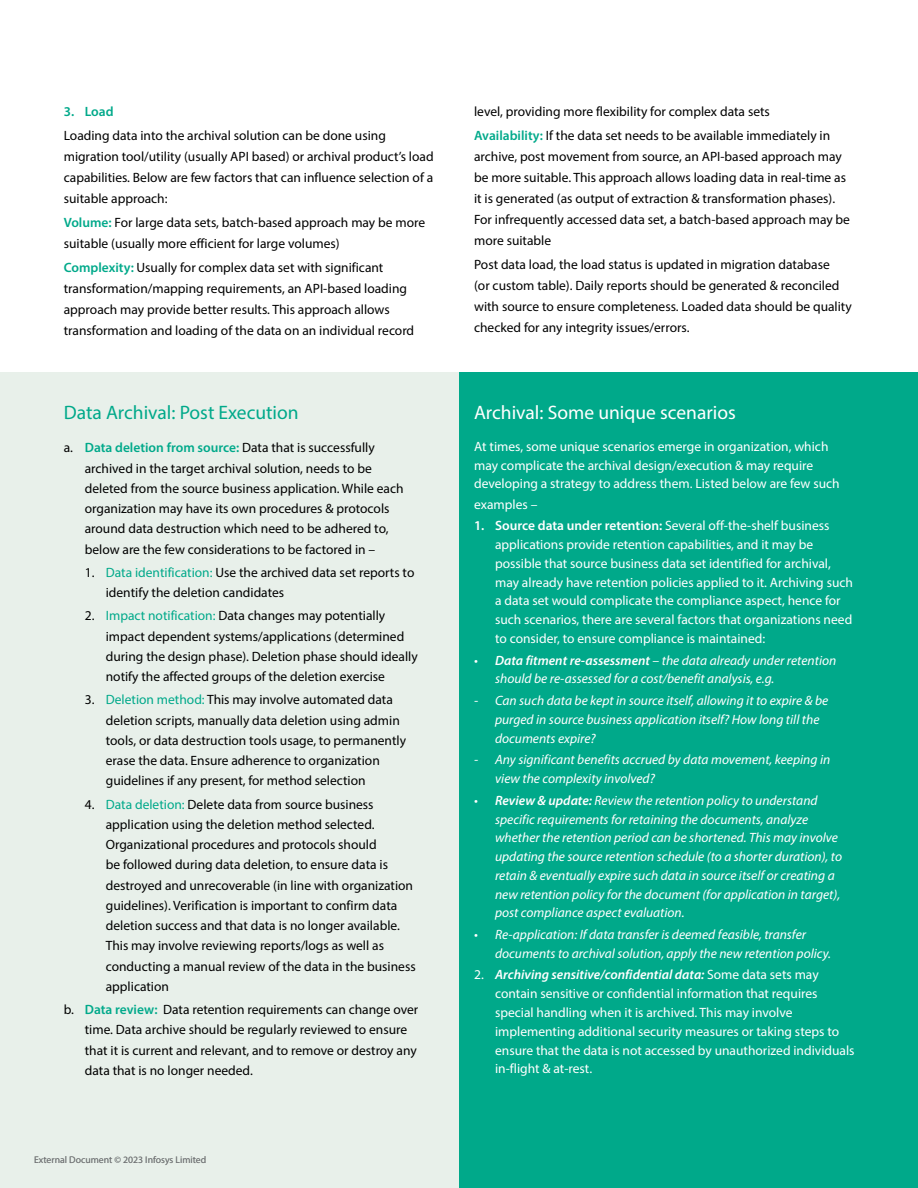
<style>
.page{position:relative;width:918px;height:1188px;background:#fff}
.page>*{position:absolute;margin:0;border:0;box-sizing:border-box;transform-origin:0 0}
.t1{font:19.5px "Myriad Pro";color:#fff}
.t2{font:19.5px "Myriad Pro";color:#00a98a}
.t3{font:13.5px/20.2px "Myriad Pro";color:#000}
.t4{font:13.5px/18.8px "Myriad Pro";color:#fff}
.t5{font:italic 13.5px/18.8px "Myriad Pro";color:#fff}
.t6{font:600 13.5px "Myriad Pro";color:#00a98a}
.t7{font:9.75px "Myriad Pro";color:#6d6e71}
.s1{font-weight:600;color:#00a98a}
.s2{color:#00a98a}
.s3{font-weight:600}
.s4{font-weight:600;font-style:italic}
</style>
<div class="page">
<div style="left:0;top:373px;width:459px;height:815px;background:#e8f0ea"></div>
<div style="left:459px;top:373px;width:459px;height:815px;background:#00a98a"></div>
<p class="t6" style="left:64px;top:103px;width:51px">3. Load</p>
<p class="t3" style="left:64px;top:125px;width:371px;line-height:21px">Loading data into the archival solution can be done using migration tool/utility (usually API based) or archival product’s load capabilities. Below are few factors that can influence selection of a suitable approach:</p>
<p class="t3" style="left:64px;top:212px;width:363px;line-height:21px"><span class="s1">Volume:</span> For large data sets, batch-based approach may be more suitable (usually more efficient for large volumes)</p>
<p class="t3" style="left:64px;top:257px;width:352px;line-height:21px"><span class="s1">Complexity:</span> Usually for complex data set with significant transformation/mapping requirements, an API-based loading approach may provide better results. This approach allows transformation and loading of the data on an individual record</p>
<h1 class="t2" style="left:64px;top:401px;width:236px">Data Archival: Post Execution</h1>
<p class="t3" style="left:85px;top:438px;width:320px;text-indent:-21px">a. <span class="s1">Data deletion from source:</span> Data that is successfully archived in the target archival solution, needs to be deleted from the source business application. While each organization may have its own procedures &amp; protocols around data destruction which need to be adhered to, below are the few considerations to be factored in –</p>
<p class="t3" style="left:106px;top:562px;width:310px;text-indent:-21px">1. <span class="s2">Data identification:</span> Use the archived data set reports to identify the deletion candidates</p>
<p class="t3" style="left:106px;top:605px;width:314px;text-indent:-21px">2. <span class="s2">Impact notification:</span> Data changes may potentially impact dependent systems/applications (determined during the design phase). Deletion phase should ideally notify the affected groups of the deletion exercise</p>
<p class="t3" style="left:106px;top:689px;width:302px;text-indent:-21px">3. <span class="s2">Deletion method:</span> This may involve automated data deletion scripts, manually data deletion using admin tools, or data destruction tools usage, to permanently erase the data. Ensure adherence to organization guidelines if any present, for method selection</p>
<p class="t3" style="left:106px;top:794px;width:311px;text-indent:-21px">4. <span class="s2">Data deletion:</span> Delete data from source business application using the deletion method selected.<br>Organizational procedures and protocols should<br>be followed during data deletion, to ensure data is destroyed and unrecoverable (in line with organization guidelines). Verification is important to confirm data deletion success and that data is no longer available.<br>This may involve reviewing reports/logs as well as conducting a manual review of the data in the business application</p>
<p class="t3" style="left:85px;top:999px;width:335px;text-indent:-21px">b. <span class="s1">Data review:</span> Data retention requirements can change over time. Data archive should be regularly reviewed to ensure that it is current and relevant, and to remove or destroy any data that is no longer needed.</p>
<p class="t7" style="left:34px;top:1154px;width:174px">External Document © 2023 Infosys Limited</p>
<p class="t3" style="left:474px;top:100px;width:358px;line-height:24px">level, providing more flexibility for complex data sets<br><span class="s1">Availability:</span> If the data set needs to be available immediately in</p>
<p class="t3" style="left:474px;top:146px;width:377px;line-height:21px">archive, post movement from source, an API-based approach may be more suitable. This approach allows loading data in real-time as it is generated (as output of extraction &amp; transformation phases).<br>For infrequently accessed data set, a batch-based approach may be more suitable</p>
<p class="t3" style="left:474px;top:254px;width:379px;line-height:21px">Post data load, the load status is updated in migration database<br>(or custom table). Daily reports should be generated &amp; reconciled with source to ensure completeness. Loaded data should be quality checked for any integrity issues/errors.</p>
<h1 class="t1" style="left:474px;top:401px;width:263px">Archival: Some unique scenarios</h1>
<p class="t4" style="left:474px;top:437px;width:367px">At times, some unique scenarios emerge in organization, which may complicate the archival design/execution &amp; may require developing a strategy to address them. Listed below are few such</p>
<p class="t4" style="left:474px;top:495px;width:65px">examples –</p>
<p class="t4" style="left:495px;top:516px;width:359px;text-indent:-21px"><span class="s3">1. Source data under retention:</span> Several off-the-shelf business applications provide retention capabilities, and it may be possible that source business data set identified for archival, may already have retention policies applied to it. Archiving such a data set would complicate the compliance aspect, hence for such scenarios, there are several factors that organizations need to consider, to ensure compliance is maintained:</p>
<p class="t5" style="left:495px;top:651px;width:343px;text-indent:-21px">• <span class="s3">Data fitment re-assessment</span> – the data already under retention should be re-assessed for a cost/benefit analysis, e.g.</p>
<p class="t5" style="left:495px;top:691px;width:335px;text-indent:-21px">- Can such data be kept in source itself, allowing it to expire &amp; be purged in source business application itself? How long till the documents expire?</p>
<p class="t5" style="left:495px;top:750px;width:337px;text-indent:-21px">- Any significant benefits accrued by data movement, keeping in view the complexity involved?</p>
<p class="t5" style="left:495px;top:791px;width:348px;text-indent:-21px">• <span class="s3">Review &amp; update:</span> Review the retention policy to understand specific requirements for retaining the documents, analyze whether the retention period can be shortened. This may involve updating the source retention schedule (to a shorter duration), to retain &amp; eventually expire such data in source itself or creating a new retention policy for the document (for application in target), post compliance aspect evaluation.</p>
<p class="t5" style="left:495px;top:925px;width:337px;text-indent:-21px">• Re-application: If data transfer is deemed feasible, transfer documents to archival solution, apply the new retention policy.</p>
<p class="t4" style="left:495px;top:965px;width:361px;text-indent:-21px">2. <span class="s4">Archiving sensitive/confidential data:</span> Some data sets may contain sensitive or confidential information that requires special handling when it is archived. This may involve implementing additional security measures or taking steps to ensure that the data is not accessed by unauthorized individuals in-flight &amp; at-rest.</p>
</div>
